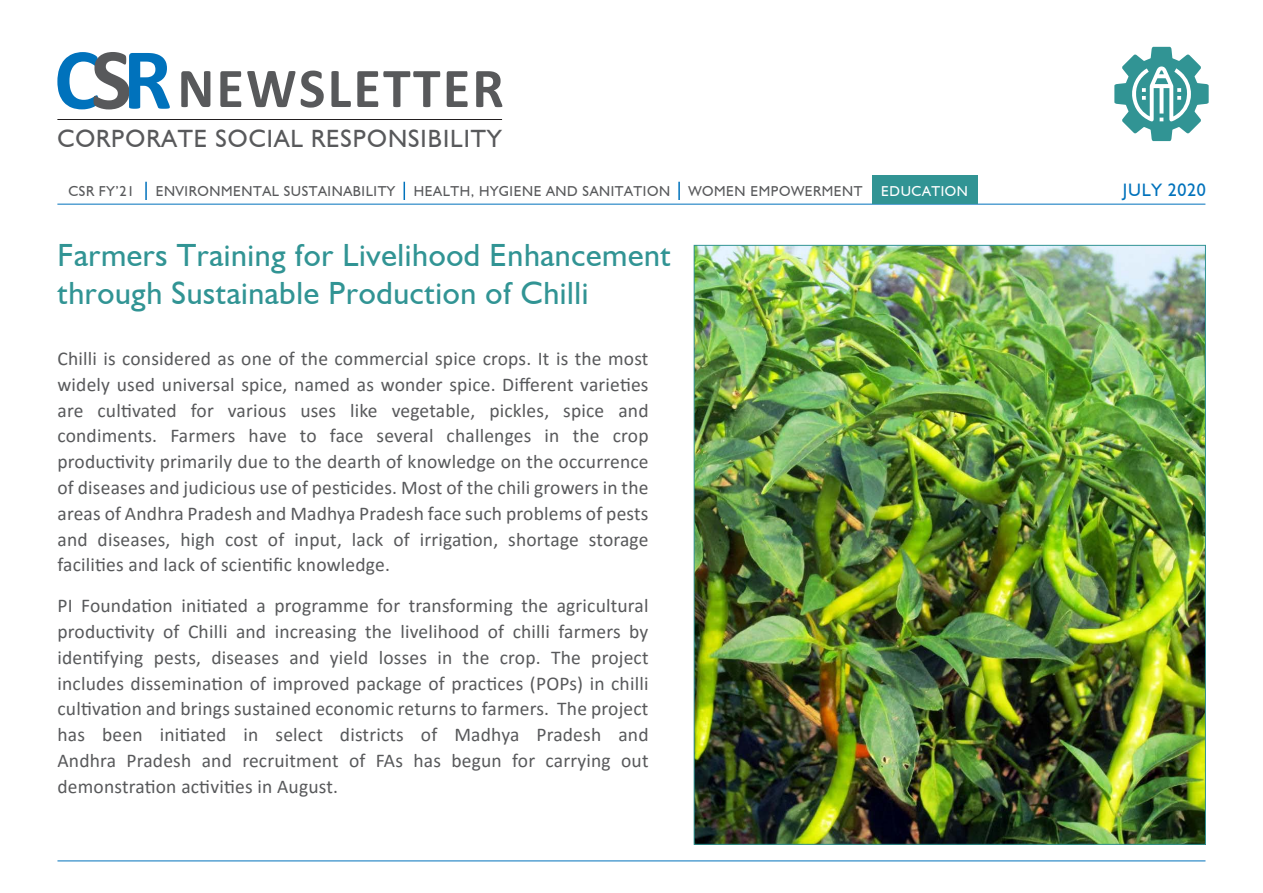
<style>
.page{position:relative;width:1263px;height:893px;background:#fff}
.page>*{position:absolute;margin:0;border:0;box-sizing:border-box;transform-origin:0 0}
.t1{font:700 56.55px "Calibri";letter-spacing:.04em;color:#58595b}
.t2{font:32.1px/38.5px "Humanist 521 BT";letter-spacing:.02em;color:#319494}
.t3{font:24.9px "Humanist 521 BT";letter-spacing:.04em;color:#58595b}
.t4{font:19.5px/25.8px "Calibri";letter-spacing:.01em;color:#58595b;text-align:justify}
.t5{font:18px "Humanist 521 BT";letter-spacing:.04em;color:#0072bc}
.t6{font:14.4px "Humanist 521 BT";letter-spacing:.04em;color:#58595b}
.t7{font:14.4px "Humanist 521 BT";letter-spacing:.04em;color:#fff}
</style>
<div class="page">
<hr style="left:57px;top:860px;width:1148px;height:1px;background:#0072bc">
<hr style="left:57px;top:204px;width:1148px;height:1px;background:#0072bc">
<svg style="left:57px;top:52px;width:113px;height:57px"></svg>
<hr style="left:57px;top:119px;width:445px;height:1px;background:#231f20">
<svg style="left:1114px;top:47px;width:95px;height:94px"></svg>
<img style="left:696px;top:247px;width:508px;height:596px">
<div style="left:872px;top:176px;width:105px;height:28px;background:#319494"></div>
<svg style="left:678px;top:182px;width:2px;height:18px"></svg>
<svg style="left:403px;top:182px;width:2px;height:18px"></svg>
<svg style="left:145px;top:182px;width:2px;height:18px"></svg>
<h1 class="t1" style="left:177px;top:48px;width:328px">NEWSLETTER</h1>
<p class="t3" style="left:57px;top:123px;width:445px">CORPORATE SOCIAL RESPONSIBILITY</p>
<p class="t6" style="left:69px;top:182px;width:67px">CSR FY’21</p>
<p class="t6" style="left:156px;top:182px;width:241px">ENVIRONMENTAL SUSTAINABILITY</p>
<p class="t6" style="left:414px;top:182px;width:258px">HEALTH, HYGIENE AND SANITATION</p>
<p class="t6" style="left:688px;top:182px;width:176px">WOMEN EMPOWERMENT</p>
<p class="t7" style="left:881px;top:182px;width:88px">EDUCATION</p>
<h2 class="t2" style="left:57px;top:235px;width:615px">Farmers Training for Livelihood Enhancement through Sustainable Production of Chilli</h2>
<p class="t4" style="left:57px;top:345px;width:593px">Chilli is considered as one of the commercial spice crops. It is the most widely used universal spice, named as wonder spice. Different varieties are cultivated for various uses like vegetable, pickles, spice and condiments. Farmers have to face several challenges in the crop productivity primarily due to the dearth of knowledge on the occurrence of diseases and judicious use of pesticides. Most of the chili growers in the areas of Andhra Pradesh and Madhya Pradesh face such problems of pests and diseases, high cost of input, lack of irrigation, shortage storage facilities and lack of scientific knowledge.</p>
<p class="t4" style="left:57px;top:592px;width:593px">PI Foundation initiated a programme for transforming the agricultural productivity of Chilli and increasing the livelihood of chilli farmers by identifying pests, diseases and yield losses in the crop. The project includes dissemination of improved package of practices (POPs) in chilli cultivation and brings sustained economic returns to farmers. The project has been initiated in select districts of Madhya Pradesh and Andhra Pradesh and recruitment of FAs has begun for carrying out demonstration activities in August.</p>
<p class="t5" style="left:1123px;top:179px;width:85px">JULY 2020</p>
</div>
